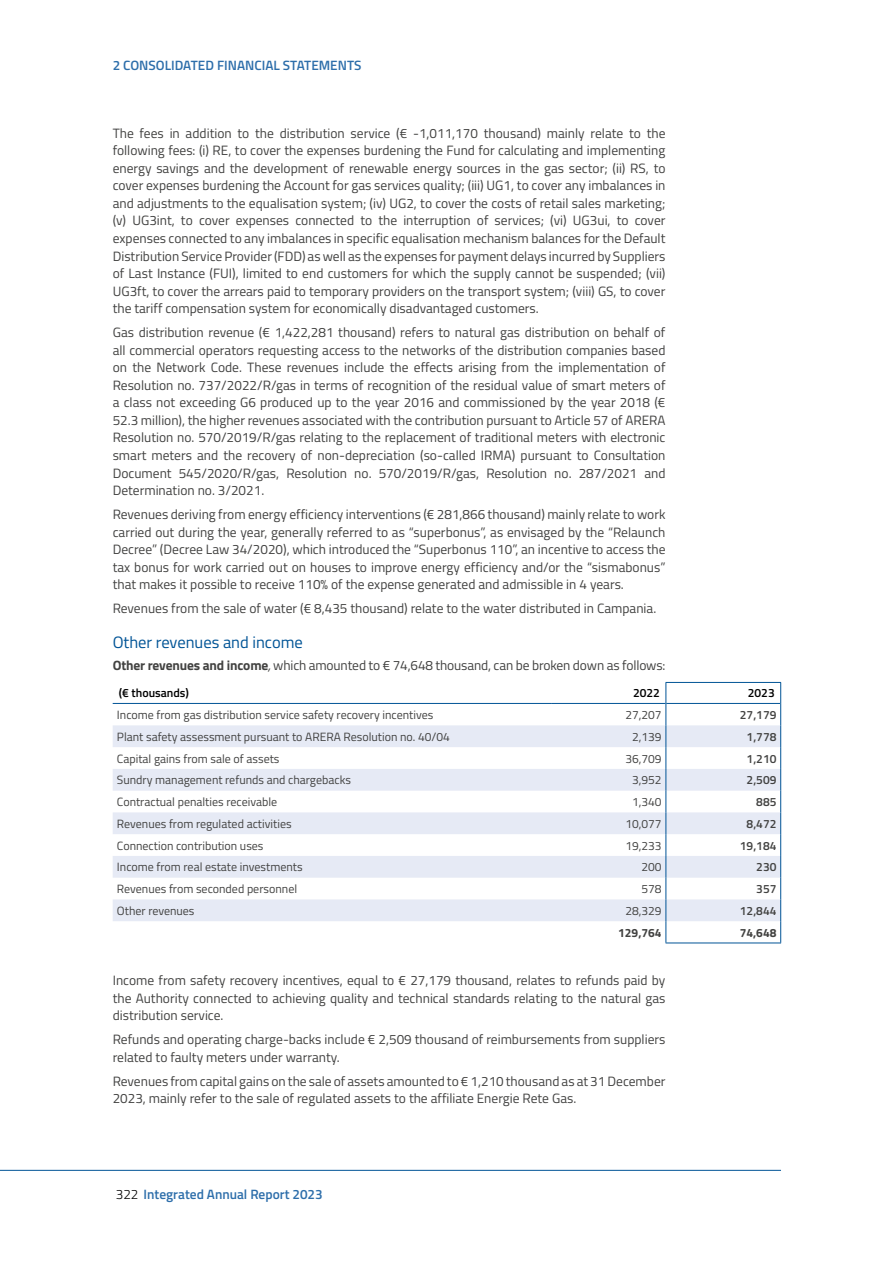
<style>
.page{position:relative;width:893px;height:1263px;background:#fff}
.page>*{position:absolute;margin:0;border:0;box-sizing:border-box;transform-origin:0 0}
.t1{font:16.5px "Titillium";color:#005496}
.body{font:13.5px/17.5px "Titillium";color:#424241;text-align:justify}
.body_-10{font:13.5px "Titillium";letter-spacing:-.01em;color:#424241}
.t2{font:600 13.5px "Titillium";color:#2d6eaa}
.Table_sx{font:12px "Titillium";color:#424241}
.Table_dx{font:12px "Titillium";color:#424241}
.Table_Total_dx{font:600 12px "Titillium";color:#424241}
.Table_Title_dx{font:600 12px "Titillium";color:#000}
.Table_dx-2{font:700 12px "Titillium";color:#424241}
.Table_Total_dx-2{font:700 12px "Titillium";color:#424241}
.s1{font-weight:700}
.s2{font-style:italic}
.s3{font-weight:300;color:#000}
</style>
<div class="page">
<hr style="left:0;top:1170px;width:781px;height:1px;background:#005496">
<svg style="left:113px;top:725px;width:667px;height:196px;fill:#e6eaf5"></svg>
<hr style="left:113px;top:703px;width:438px;height:1px;background:#005496">
<hr style="left:551px;top:703px;width:114px;height:1px;background:#005496">
<hr style="left:666px;top:703px;width:114px;height:1px;background:#005496">
<hr style="left:665px;top:682px;width:116px;height:1px;background:#005496">
<svg style="left:665px;top:683px;width:1px;height:259px"></svg>
<svg style="left:780px;top:683px;width:1px;height:259px"></svg>
<hr style="left:665px;top:942px;width:116px;height:1px;background:#005496">
<p class="t2" style="left:113px;top:55px;width:250px">2 CONSOLIDATED FINANCIAL STATEMENTS</p>
<p class="body" style="left:113px;top:124px;width:554px">The fees in addition to the distribution service (€ -1,011,170 thousand) mainly relate to the following fees: (i) RE, to cover the expenses burdening the Fund for calculating and implementing energy savings and the development of renewable energy sources in the gas sector; (ii) RS, to cover expenses burdening the Account for gas services quality; (iii) UG1, to cover any imbalances in and adjustments to the equalisation system; (iv) UG2, to cover the costs of retail sales marketing; (v) UG3int, to cover expenses connected to the interruption of services; (vi) UG3ui, to cover expenses connected to any imbalances in specific equalisation mechanism balances for the Default Distribution Service Provider (FDD) as well as the expenses for payment delays incurred by Suppliers of Last Instance (FUI), limited to end customers for which the supply cannot be suspended; (vii)<br>UG3ft, to cover the arrears paid to temporary providers on the transport system; (viii) GS, to cover the tariff compensation system for economically disadvantaged customers.</p>
<p class="body" style="left:113px;top:323px;width:554px">Gas distribution revenue (€ 1,422,281 thousand) refers to natural gas distribution on behalf of all commercial operators requesting access to the networks of the distribution companies based on the Network Code. These revenues include the effects arising from the implementation of Resolution no. 737/2022/R/gas in terms of recognition of the residual value of smart meters of a class not exceeding G6 produced up to the year 2016 and commissioned by the year 2018 (€ 52.3 million), the higher revenues associated with the contribution pursuant to Article 57 of ARERA Resolution no. 570/2019/R/gas relating to the replacement of traditional meters with electronic smart meters and the recovery of non-depreciation (so-called IRMA) pursuant to Consultation Document 545/2020/R/gas, Resolution no. 570/2019/R/gas, Resolution no. 287/2021 and Determination no. 3/2021.</p>
<p class="body" style="left:113px;top:505px;width:554px">Revenues deriving from energy efficiency interventions (€ 281,866 thousand) mainly relate to work carried out during the year, generally referred to as “superbonus”, as envisaged by the “Relaunch Decree” (Decree Law 34/2020), which introduced the “Superbonus 110”, an incentive to access the tax bonus for work carried out on houses to improve energy efficiency and/or the “sismabonus” that makes it possible to receive 110% of the expense generated and admissible in 4 years.</p>
<p class="body" style="left:113px;top:599px;width:545px">Revenues from the sale of water (€ 8,435 thousand) relate to the water distributed in Campania.</p>
<h5 class="t1" style="left:113px;top:630px;width:192px">Other revenues and income</h5>
<p class="body_-10" style="left:113px;top:655px;width:554px"><span class="s1">Other revenues and income</span><span class="s2">,</span> which amounted to € 74,648 thousand, can be broken down as follows:</p>
<p class="Table_Title_dx" style="left:119px;top:684px;width:72px">(€ thousands)</p>
<p class="Table_Title_dx" style="left:633px;top:684px;width:28px">2022</p>
<p class="Table_Title_dx" style="left:748px;top:684px;width:28px">2023</p>
<p class="Table_sx" style="left:117px;top:706px;width:318px">Income from gas distribution service safety recovery incentives</p>
<p class="Table_dx" style="left:625px;top:706px;width:38px">27,207</p>
<p class="Table_Total_dx" style="left:740px;top:706px;width:38px">27,179</p>
<p class="Table_sx" style="left:117px;top:728px;width:335px">Plant safety assessment pursuant to ARERA Resolution no. 40/04</p>
<p class="Table_dx" style="left:632px;top:728px;width:31px">2,139</p>
<p class="Table_Total_dx" style="left:747px;top:727px;width:31px">1,778</p>
<p class="Table_sx" style="left:117px;top:749px;width:164px">Capital gains from sale of assets</p>
<p class="Table_dx" style="left:625px;top:749px;width:38px">36,709</p>
<p class="Table_Total_dx" style="left:747px;top:749px;width:31px">1,210</p>
<p class="Table_sx" style="left:117px;top:771px;width:236px">Sundry management refunds and chargebacks</p>
<p class="Table_dx" style="left:632px;top:771px;width:31px">3,952</p>
<p class="Table_Total_dx" style="left:747px;top:771px;width:31px">2,509</p>
<p class="Table_sx" style="left:117px;top:793px;width:162px">Contractual penalties receivable</p>
<p class="Table_dx" style="left:632px;top:793px;width:31px">1,340</p>
<p class="Table_Total_dx" style="left:756px;top:793px;width:22px">885</p>
<p class="Table_sx" style="left:117px;top:815px;width:176px">Revenues from regulated activities</p>
<p class="Table_dx" style="left:625px;top:815px;width:38px">10,077</p>
<p class="Table_Total_dx" style="left:747px;top:814px;width:31px">8,472</p>
<p class="Table_sx" style="left:117px;top:836px;width:148px">Connection contribution uses</p>
<p class="Table_dx" style="left:625px;top:836px;width:38px">19,233</p>
<p class="Table_Total_dx" style="left:740px;top:836px;width:38px">19,184</p>
<p class="Table_sx" style="left:117px;top:858px;width:187px">Income from real estate investments</p>
<p class="Table_dx" style="left:641px;top:858px;width:22px">200</p>
<p class="Table_Total_dx" style="left:756px;top:858px;width:22px">230</p>
<p class="Table_sx" style="left:117px;top:880px;width:182px">Revenues from seconded personnel</p>
<p class="Table_dx" style="left:641px;top:880px;width:22px">578</p>
<p class="Table_Total_dx" style="left:756px;top:880px;width:22px">357</p>
<p class="Table_sx" style="left:117px;top:902px;width:79px">Other revenues</p>
<p class="Table_dx" style="left:625px;top:902px;width:38px">28,329</p>
<p class="Table_Total_dx" style="left:740px;top:902px;width:38px">12,844</p>
<p class="Table_dx-2" style="left:618px;top:923px;width:45px">129,764</p>
<p class="Table_Total_dx-2" style="left:740px;top:923px;width:38px">74,648</p>
<p class="body" style="left:113px;top:971px;width:554px">Income from safety recovery incentives, equal to € 27,179 thousand, relates to refunds paid by the Authority connected to achieving quality and technical standards relating to the natural gas distribution service.</p>
<p class="body" style="left:113px;top:1030px;width:554px">Refunds and operating charge-backs include € 2,509 thousand of reimbursements from suppliers related to faulty meters under warranty.</p>
<p class="body" style="left:113px;top:1071px;width:554px">Revenues from capital gains on the sale of assets amounted to € 1,210 thousand as at 31 December<br>2023, mainly refer to the sale of regulated assets to the affiliate Energie Rete Gas.</p>
<p class="t2" style="left:116px;top:1184px;width:208px"><span class="s3">322</span> Integrated Annual Report 2023</p>
</div>
